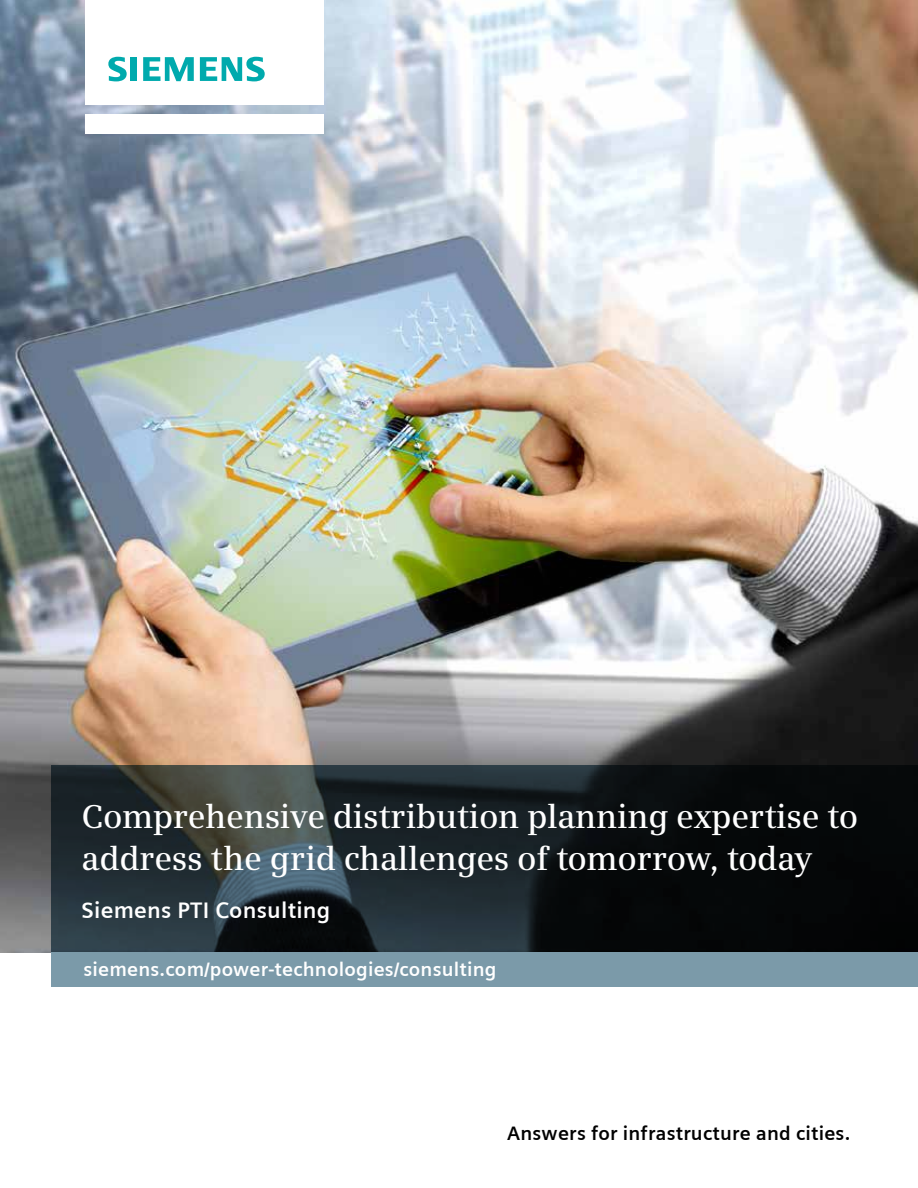
<style>
.page{position:relative;width:918px;height:1188px;background:#fff}
.page>*{position:absolute;margin:0;border:0;box-sizing:border-box;transform-origin:0 0}
.t1{font:600 33px/42px "Siemens Serif";letter-spacing:-.01em;color:#fff}
.t2{font:700 22.5px "Siemens Sans";letter-spacing:.01em;color:#fff}
.t3{font:700 19.5px "Siemens Sans";letter-spacing:.01em;color:#fff}
.t4{font:700 19.5px "Siemens Sans";letter-spacing:.01em;color:#000}
</style>
<div class="page">
<img style="left:0;top:0;width:918px;height:952px">
<div style="left:85px;top:114px;width:238px;height:19px;background:#fff"></div>
<div style="left:85px;top:0;width:238px;height:105px;background:#fff"></div>
<svg style="left:108px;top:57px;width:19px;height:24px"></svg>
<div style="left:130px;top:57px;width:7px;height:24px;background:#00aaad"></div>
<svg style="left:143px;top:57px;width:51px;height:24px"></svg>
<svg style="left:200px;top:57px;width:65px;height:24px"></svg>
<svg style="left:51px;top:765px;width:867px;height:187px;background:#192023"></svg>
<div style="left:51px;top:952px;width:867px;height:34px;background:#7b9aa9"></div>
<p class="t1" style="left:82px;top:795px;width:778px">Comprehensive distribution planning expertise to address the grid challenges of tomorrow, today</p>
<p class="t2" style="left:82px;top:898px;width:250px">Siemens PTI Consulting</p>
<p class="t3" style="left:83px;top:958px;width:415px">siemens.com/power-technologies/consulting</p>
<p class="t4" style="left:507px;top:1122px;width:345px">Answers for infrastructure and cities.</p>
</div>
